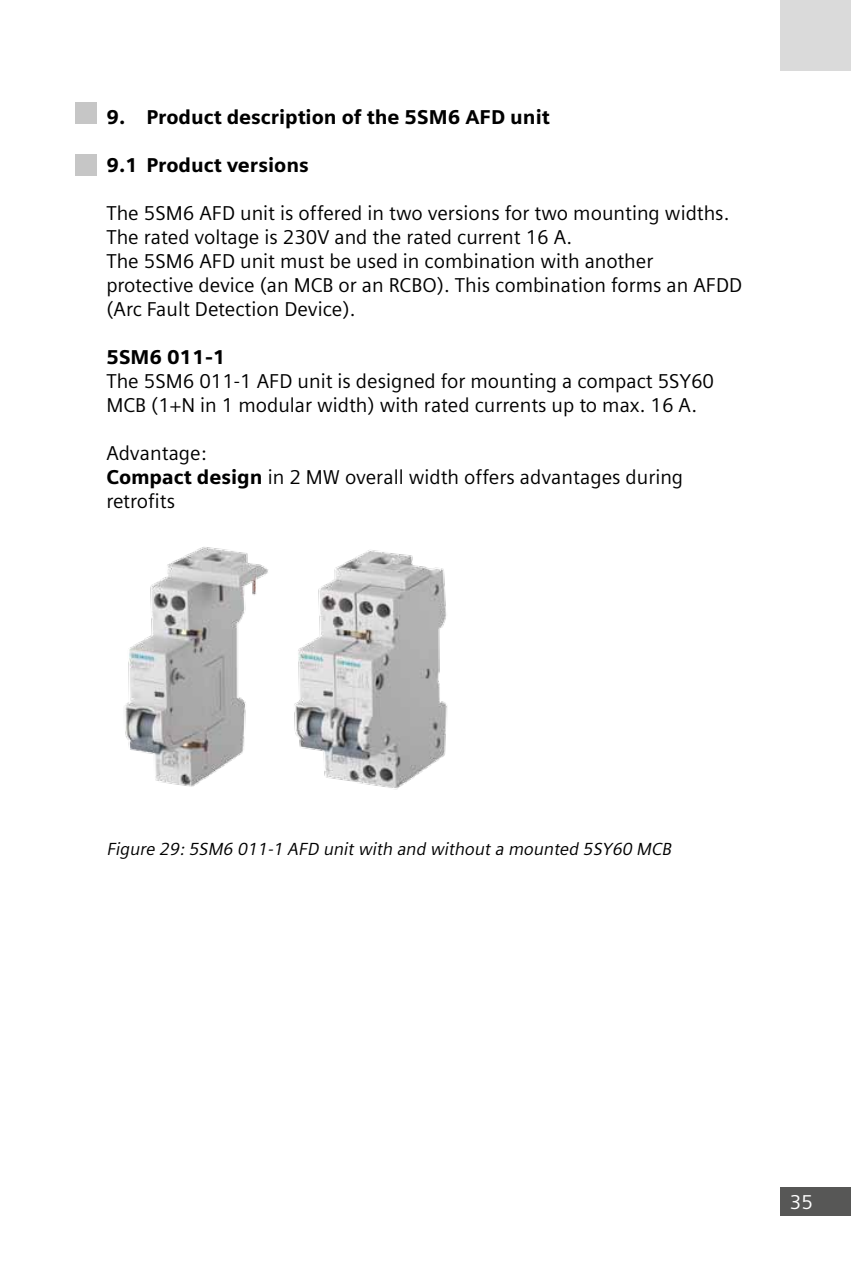
<style>
.page{position:relative;width:851px;height:1276px;background:#fff}
.page>*{position:absolute;margin:0;border:0;box-sizing:border-box;transform-origin:0 0}
.t1{font:20px/24px "Siemens Sans OT";color:#000}
.t2{font:900 20px "Siemens Sans OT";color:#000}
.t3{font:20px "Siemens Sans OT";color:#fff}
.t4{font:italic 17.5px "Siemens Sans OT";color:#000}
.s1{font-weight:900}
</style>
<div class="page">
<div style="left:780px;top:1187px;width:70px;height:28px;background:#575756"></div>
<div style="left:780px;top:0;width:70px;height:71px;background:#dadada"></div>
<img style="left:125px;top:547px;width:143px;height:240px">
<img style="left:294px;top:550px;width:154px;height:240px">
<div style="left:75px;top:103px;width:21px;height:21px;background:#c6c6c6"></div>
<div style="left:75px;top:154px;width:21px;height:21px;background:#c6c6c6"></div>
<p class="t2" style="left:106px;top:105px;width:445px">9. Product description of the 5SM6 AFD unit</p>
<p class="t2" style="left:106px;top:153px;width:204px">9.1 Product versions</p>
<p class="t1" style="left:106px;top:201px;width:637px">The 5SM6 AFD unit is offered in two versions for two mounting widths.<br>The rated voltage is 230V and the rated current 16 A.<br>The 5SM6 AFD unit must be used in combination with another protective device (an MCB or an RCBO). This combination forms an AFDD (Arc Fault Detection Device).</p>
<p class="t2" style="left:106px;top:345px;width:121px">5SM6 011-1</p>
<p class="t1" style="left:106px;top:369px;width:609px">The 5SM6 011-1 AFD unit is designed for mounting a compact 5SY60<br>MCB (1+N in 1 modular width) with rated currents up to max. 16 A.</p>
<p class="t1" style="left:106px;top:441px;width:578px">Advantage:<br><span class="s1">Compact design</span> in 2 MW overall width offers advantages during retrofits</p>
<p class="t4" style="left:106px;top:839px;width:569px">Figure 29:5SM6 011-1 AFD unitwith and withouta mounted 5SY60 MCB</p>
<p class="t3" style="left:789px;top:1190px;width:25px">35</p>
</div>
